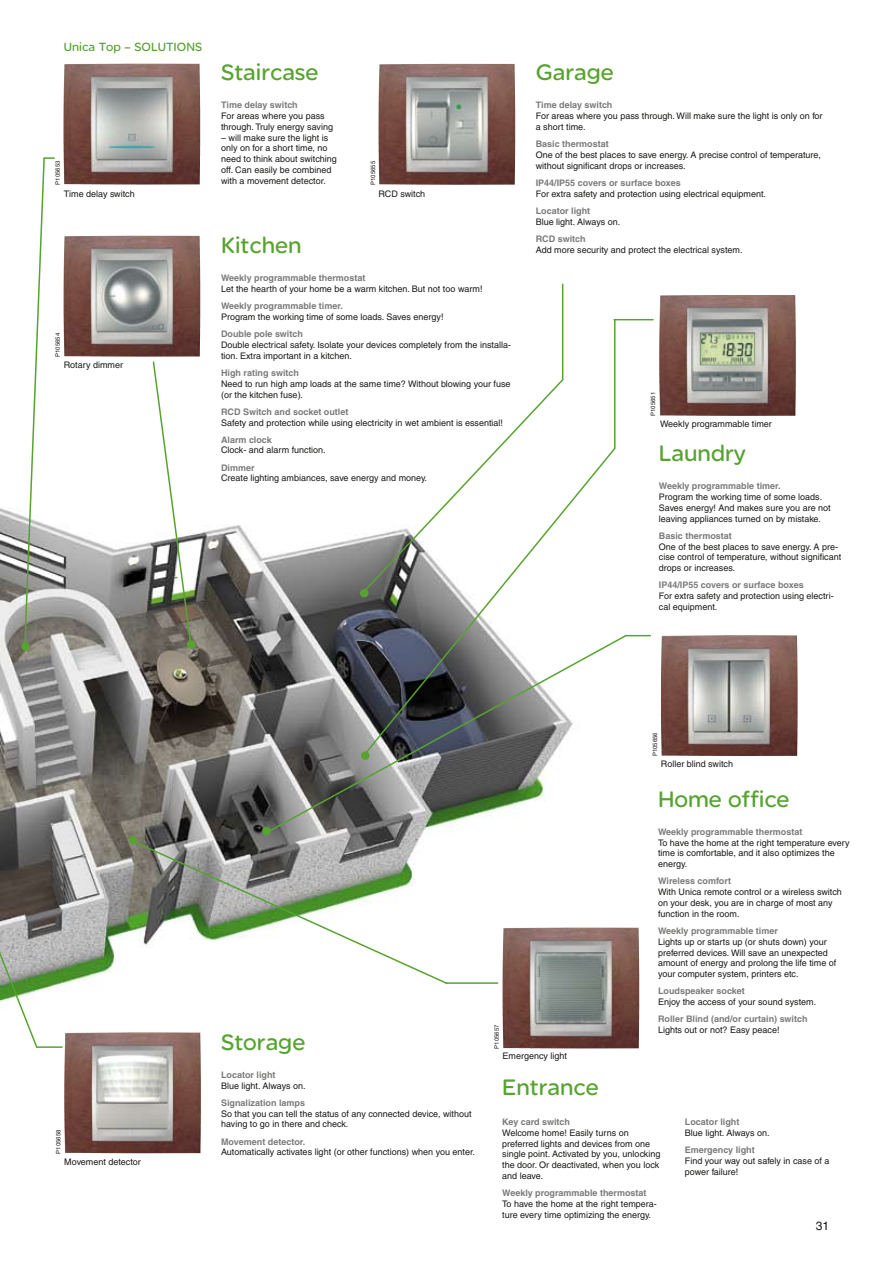
<style>
.page{position:relative;width:893px;height:1263px;background:#fff}
.page>*{position:absolute;margin:0;border:0;box-sizing:border-box;transform-origin:0 0}
.t1{font:24px "SE Optimist";color:#57a330}
.t2{font:12.75px "SE Optimist";color:#57a330}
.t3{font:12px "Helvetica";color:#191917}
.t4{font:9px/10.8px "Helvetica";color:#191917}
.t5{font:700 9px "Helvetica";color:#7b7b7a}
.t6{font:6px "Helvetica";color:#191917}
</style>
<div class="page">
<img style="left:0;top:508px;width:585px;height:541px">
<img style="left:63px;top:64px;width:137px;height:121px">
<svg style="left:23px;top:157px;width:31px;height:490px"></svg>
<div style="left:21px;top:642px;width:9px;height:9px;background:#57a330;border-radius:50%"></div>
<img style="left:64px;top:1032px;width:137px;height:121px">
<hr style="left:37px;top:1046px;width:25px;height:2px;background:#57a330">
<svg style="left:0;top:894px;width:39px;height:155px"></svg>
<img style="left:378px;top:64px;width:137px;height:121px">
<svg style="left:152px;top:361px;width:40px;height:284px"></svg>
<div style="left:187px;top:640px;width:8px;height:9px;background:#57a330;border-radius:50%"></div>
<svg style="left:361px;top:377px;width:203px;height:213px"></svg>
<div style="left:360px;top:589px;width:8px;height:8px;background:#57a330;border-radius:50%"></div>
<img style="left:659px;top:295px;width:137px;height:121px">
<img style="left:661px;top:635px;width:137px;height:121px">
<img style="left:502px;top:927px;width:137px;height:121px">
<svg style="left:265px;top:633px;width:363px;height:201px"></svg>
<div style="left:262px;top:827px;width:9px;height:8px;background:#57a330;border-radius:50%"></div>
<hr style="left:446px;top:982px;width:52px;height:2px;background:#57a330">
<svg style="left:132px;top:839px;width:317px;height:146px"></svg>
<div style="left:129px;top:836px;width:8px;height:8px;background:#57a330;border-radius:50%"></div>
<hr style="left:614px;top:319px;width:39px;height:1px;background:#57a330">
<svg style="left:362px;top:446px;width:255px;height:310px"></svg>
<div style="left:361px;top:751px;width:8px;height:9px;background:#57a330;border-radius:50%"></div>
<img style="left:64px;top:236px;width:136px;height:121px">
<hr style="left:562px;top:284px;width:1px;height:95px;background:#57a330">
<hr style="left:614px;top:320px;width:1px;height:128px;background:#57a330">
<svg style="left:626px;top:635px;width:24px;height:1px"></svg>
<h2 class="t2" style="left:64px;top:40px;width:140px">Unica Top – SOLUTIONS</h2>
<p class="t6" style="left:54px;top:185px;width:25px;rotate:-90deg">P1 05653</p>
<p class="t4" style="left:64px;top:188px;width:72px">Time delay switch</p>
<p class="t6" style="left:54px;top:357px;width:26px;rotate:-90deg">P1 05654</p>
<p class="t4" style="left:64px;top:359px;width:61px">Rotary dimmer</p>
<h1 class="t1" style="left:221px;top:59px;width:99px">Staircase</h1>
<p class="t5" style="left:221px;top:100px;width:78px">Time delay switch</p>
<p class="t4" style="left:221px;top:110px;width:113px">For areas where you pass through. Truly energy saving</p>
<p class="t4" style="left:221px;top:132px;width:117px">– will make sure the light is only on for a short time, no need to think about switching off. Can easily be combined with a movement detector.</p>
<p class="t6" style="left:369px;top:185px;width:26px;rotate:-90deg">P1 05655</p>
<p class="t4" style="left:378px;top:188px;width:48px">RCD switch</p>
<h1 class="t1" style="left:221px;top:232px;width:82px">Kitchen</h1>
<p class="t5" style="left:221px;top:272px;width:146px">Weekly programmable thermostat</p>
<p class="t4" style="left:221px;top:283px;width:263px">Let the hearth of your home be a warm kitchen. But not too warm!</p>
<p class="t5" style="left:221px;top:300px;width:123px">Weekly programmable timer.</p>
<p class="t4" style="left:221px;top:311px;width:224px">Program the working time of some loads. Saves energy!</p>
<p class="t5" style="left:221px;top:328px;width:83px">Double pole switch</p>
<p class="t4" style="left:221px;top:339px;width:291px">Double electrical safety. Isolate your devices completely from the installa&shy;tion. Extra important in a kitchen.</p>
<p class="t5" style="left:221px;top:367px;width:79px">High rating switch</p>
<p class="t4" style="left:221px;top:378px;width:291px">Need to run high amp loads at the same time? Without blowing your fuse (or the kitchen fuse).</p>
<p class="t5" style="left:221px;top:406px;width:129px">RCD Switch and socket outlet</p>
<p class="t4" style="left:221px;top:417px;width:283px">Safety and protection while using electricity in wet ambient is essential!</p>
<p class="t5" style="left:221px;top:434px;width:52px">Alarm clock</p>
<p class="t4" style="left:221px;top:445px;width:106px">Clock- and alarm function.</p>
<p class="t5" style="left:221px;top:462px;width:35px">Dimmer</p>
<p class="t4" style="left:221px;top:473px;width:207px">Create lighting ambiances, save energy and money.</p>
<h1 class="t1" style="left:536px;top:59px;width:80px">Garage</h1>
<p class="t5" style="left:536px;top:100px;width:78px">Time delay switch</p>
<p class="t4" style="left:536px;top:110px;width:288px">For areas where you pass through. Will make sure the light is only on for a short time.</p>
<p class="t5" style="left:536px;top:138px;width:75px">Basic thermostat</p>
<p class="t4" style="left:536px;top:149px;width:287px">One of the best places to save energy. A precise control of temperature, without significant drops or increases.</p>
<p class="t5" style="left:536px;top:177px;width:146px">IP44/IP55 covers or surface boxes</p>
<p class="t4" style="left:536px;top:188px;width:232px">For extra safety and protection using electrical equipment.</p>
<p class="t5" style="left:536px;top:205px;width:56px">Locator light</p>
<p class="t4" style="left:536px;top:216px;width:86px">Blue light. Always on.</p>
<p class="t5" style="left:536px;top:233px;width:51px">RCD switch</p>
<p class="t4" style="left:536px;top:244px;width:208px">Add more security and protect the electrical system.</p>
<p class="t6" style="left:650px;top:416px;width:24px;rotate:-90deg">P1 05651</p>
<p class="t4" style="left:660px;top:418px;width:113px">Weekly programmable timer</p>
<h1 class="t1" style="left:659px;top:440px;width:88px">Laundry</h1>
<p class="t5" style="left:659px;top:481px;width:123px">Weekly programmable timer.</p>
<p class="t4" style="left:659px;top:491px;width:173px">Program the working time of some loads.<br>Saves energy! And makes sure you are not leaving appliances turned on by mistake.</p>
<p class="t5" style="left:659px;top:530px;width:75px">Basic thermostat</p>
<p class="t4" style="left:659px;top:541px;width:184px">One of the best places to save energy. A pre&shy;cise control of temperature, without significant drops or increases.</p>
<p class="t5" style="left:659px;top:580px;width:146px">IP44/IP55 covers or surface boxes</p>
<p class="t4" style="left:659px;top:591px;width:176px">For extra safety and protection using electri&shy;cal equipment.</p>
<p class="t6" style="left:55px;top:1154px;width:26px;rotate:-90deg">P1 05658</p>
<p class="t4" style="left:64px;top:1156px;width:78px">Movement detector</p>
<h1 class="t1" style="left:221px;top:1028px;width:86px">Storage</h1>
<p class="t5" style="left:221px;top:1069px;width:56px">Locator light</p>
<p class="t4" style="left:221px;top:1080px;width:86px">Blue light. Always on.</p>
<p class="t5" style="left:221px;top:1097px;width:86px">Signalization lamps</p>
<p class="t4" style="left:221px;top:1108px;width:252px">So that you can tell the status of any connected device, without having to go in there and check.</p>
<p class="t5" style="left:221px;top:1136px;width:86px">Movement detector.</p>
<p class="t4" style="left:221px;top:1147px;width:255px">Automatically activates light (or other functions) when you enter.</p>
<p class="t6" style="left:651px;top:756px;width:25px;rotate:-90deg">P1 05656</p>
<p class="t6" style="left:493px;top:1048px;width:26px;rotate:-90deg">P1 05657</p>
<p class="t4" style="left:503px;top:1051px;width:66px">Emergency light</p>
<h1 class="t1" style="left:502px;top:1074px;width:98px">Entrance</h1>
<p class="t4" style="left:661px;top:758px;width:74px">Roller blind switch</p>
<h1 class="t1" style="left:658px;top:785px;width:133px">Home office</h1>
<p class="t5" style="left:658px;top:826px;width:146px">Weekly programmable thermostat</p>
<p class="t4" style="left:658px;top:837px;width:193px">To have the home at the right temperature every time is comfortable, and it also optimizes the energy.</p>
<p class="t5" style="left:658px;top:876px;width:75px">Wireless comfort</p>
<p class="t4" style="left:658px;top:886px;width:185px">With Unica remote control or a wireless switch on your desk, you are in charge of most any function in the room.</p>
<p class="t5" style="left:658px;top:925px;width:121px">Weekly programmable timer</p>
<p class="t4" style="left:658px;top:936px;width:180px">Lights up or starts up (or shuts down) your preferred devices. Will save an unexpected amount of energy and prolong the life time of your computer system, printers etc.</p>
<p class="t5" style="left:658px;top:986px;width:88px">Loudspeaker socket</p>
<p class="t4" style="left:658px;top:996px;width:160px">Enjoy the access of your sound system.</p>
<p class="t5" style="left:658px;top:1014px;width:151px">Roller Blind (and/or curtain) switch</p>
<p class="t4" style="left:658px;top:1024px;width:123px">Lights out or not? Easy peace!</p>
<p class="t5" style="left:502px;top:1116px;width:69px">Key card switch</p>
<p class="t4" style="left:502px;top:1127px;width:160px">Welcome home! Easily turns on preferred lights and devices from one single point. Activated by you, unlocking the door. Or deactivated, when you lock and leave.</p>
<p class="t5" style="left:502px;top:1187px;width:146px">Weekly programmable thermostat</p>
<p class="t4" style="left:502px;top:1198px;width:156px">To have the home at the right tempera&shy;ture every time optimizing the energy.</p>
<p class="t5" style="left:685px;top:1116px;width:56px">Locator light</p>
<p class="t4" style="left:685px;top:1127px;width:86px">Blue light. Always on.</p>
<p class="t5" style="left:685px;top:1144px;width:71px">Emergency light</p>
<p class="t4" style="left:685px;top:1155px;width:146px">Find your way out safely in case of a power failure!</p>
<h3 class="t3" style="left:816px;top:1218px;width:7px">31</h3>
</div>
